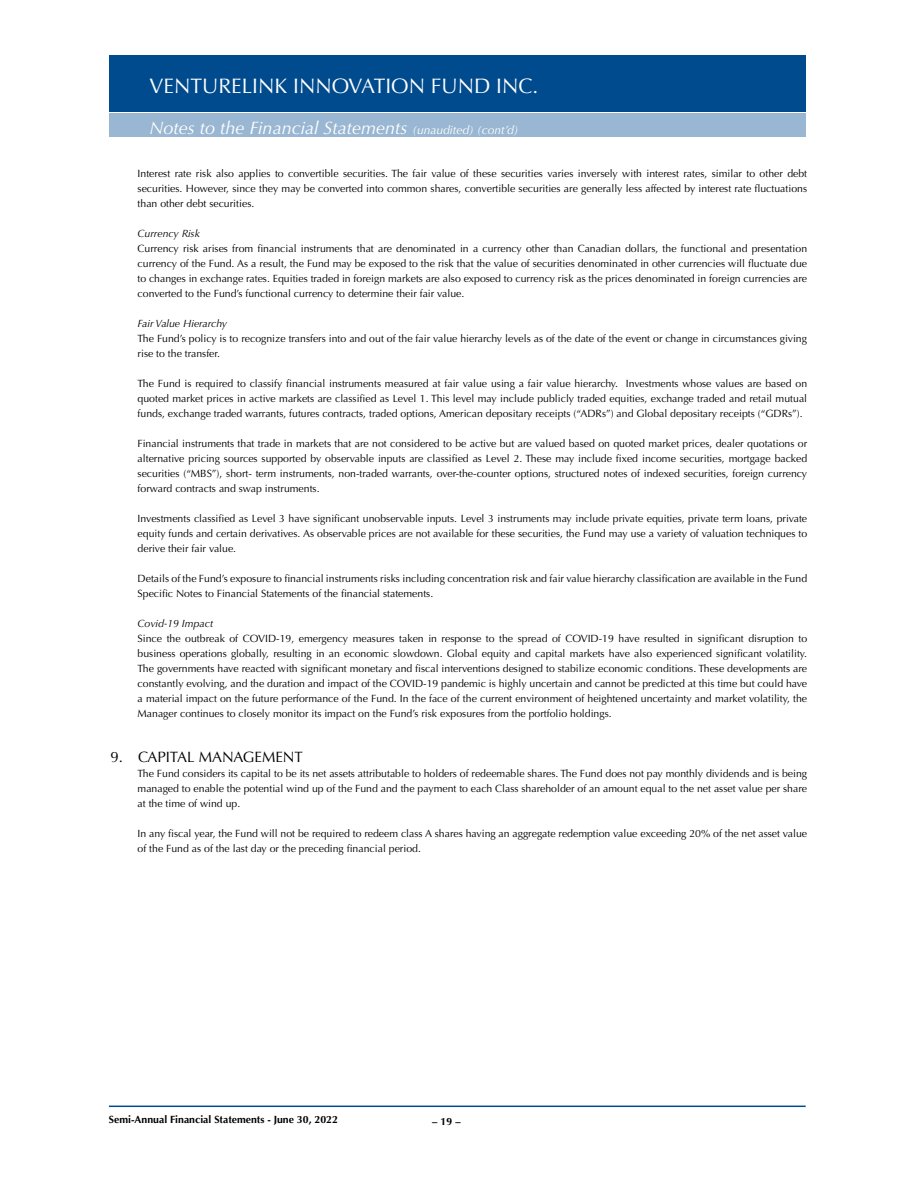
<style>
.page{position:relative;width:918px;height:1188px;background:#fff}
.page>*{position:absolute;margin:0;border:0;box-sizing:border-box;transform-origin:0 0}
.t1{font:21px "Optima";color:#fff}
.t2{font:italic 18px "Optima";color:#fff}
.t3{font:15px "Optima";color:#000}
.t4{font:10.5px/15px "Optima";color:#000;text-align:justify}
.t5{font:700 10.5px "Optima";color:#000}
.t6{font:italic 10.5px "Optima";color:#000}
.s1{font-size:12px}
</style>
<div class="page">
<hr style="left:109px;top:1106px;width:697px;height:1px;background:#004b8d">
<div style="left:109px;top:55px;width:697px;height:57px;background:#004b8d"></div>
<div style="left:109px;top:113px;width:697px;height:24px;background:#99b7d2"></div>
<h1 class="t1" style="left:150px;top:74px;width:390px">VENTURELINK INNOVATION FUND INC.</h1>
<h2 class="t2" style="left:150px;top:117px;width:370px">Notes to the Financial Statements <span class="s1">(unaudited) (cont’d)</span></h2>
<p class="t4" style="left:138px;top:166px;width:671px">Interest rate risk also applies to convertible securities. The fair value of these securities varies inversely with interest rates, similar to other debt securities. However, since they may be converted into common shares, convertible securities are generally less affected by interest rate fluctuations than other debt securities.</p>
<p class="t6" style="left:138px;top:227px;width:64px">Currency Risk</p>
<p class="t4" style="left:138px;top:241px;width:671px">Currency risk arises from financial instruments that are denominated in a currency other than Canadian dollars, the functional and presentation currency of the Fund. As a result, the Fund may be exposed to the risk that the value of securities denominated in other currencies will fluctuate due to changes in exchange rates. Equities traded in foreign markets are also exposed to currency risk as the prices denominated in foreign currencies are converted to the Fund’s functional currency to determine their fair value.</p>
<p class="t6" style="left:138px;top:317px;width:91px">Fair Value Hierarchy</p>
<p class="t4" style="left:138px;top:331px;width:671px">The Fund’s policy is to recognize transfers into and out of the fair value hierarchy levels as of the date of the event or change in circumstances giving rise to the transfer.</p>
<p class="t4" style="left:138px;top:376px;width:671px">The Fund is required to classify financial instruments measured at fair value using a fair value hierarchy. Investments whose values are based on quoted market prices in active markets are classified as Level 1. This level may include publicly traded equities, exchange traded and retail mutual funds, exchange traded warrants, futures contracts, traded options, American depositary receipts (“ADRs”) and Global depositary receipts (“GDRs”).</p>
<p class="t4" style="left:138px;top:436px;width:671px">Financial instruments that trade in markets that are not considered to be active but are valued based on quoted market prices, dealer quotations or alternative pricing sources supported by observable inputs are classified as Level 2. These may include fixed income securities, mortgage backed securities (“MBS”), short- term instruments, non-traded warrants, over-the-counter options, structured notes of indexed securities, foreign currency forward contracts and swap instruments.</p>
<p class="t4" style="left:138px;top:511px;width:671px">Investments classified as Level 3 have significant unobservable inputs. Level 3 instruments may include private equities, private term loans, private equity funds and certain derivatives. As observable prices are not available for these securities, the Fund may use a variety of valuation techniques to derive their fair value.</p>
<p class="t4" style="left:138px;top:571px;width:671px">Details of the Fund’s exposure to financial instruments risks including concentration risk and fair value hierarchy classification are available in the Fund<br>Specific Notes to Financial Statements of the financial statements.</p>
<p class="t6" style="left:138px;top:617px;width:77px">Covid-19 Impact</p>
<p class="t4" style="left:138px;top:631px;width:671px">Since the outbreak of COVID-19, emergency measures taken in response to the spread of COVID-19 have resulted in significant disruption to business operations globally, resulting in an economic slowdown. Global equity and capital markets have also experienced significant volatility.<br>The governments have reacted with significant monetary and fiscal interventions designed to stabilize economic conditions. These developments are constantly evolving, and the duration and impact of the COVID-19 pandemic is highly uncertain and cannot be predicted at this time but could have a material impact on the future performance of the Fund. In the face of the current environment of heightened uncertainty and market volatility, the Manager continues to closely monitor its impact on the Fund’s risk exposures from the portfolio holdings.</p>
<h3 class="t3" style="left:111px;top:748px;width:194px">9. CAPITAL MANAGEMENT</h3>
<p class="t4" style="left:138px;top:766px;width:671px">The Fund considers its capital to be its net assets attributable to holders of redeemable shares. The Fund does not pay monthly dividends and is being managed to enable the potential wind up of the Fund and the payment to each Class shareholder of an amount equal to the net asset value per share at the time of wind up.</p>
<p class="t4" style="left:138px;top:826px;width:671px">In any fiscal year, the Fund will not be required to redeem class A shares having an aggregate redemption value exceeding 20% of the net asset value of the Fund as of the last day or the preceding financial period.</p>
<p class="t5" style="left:109px;top:1114px;width:230px">Semi-Annual Financial Statements - June 30, 2022</p>
<p class="t5" style="left:432px;top:1115px;width:30px">– 19 –</p>
</div>
